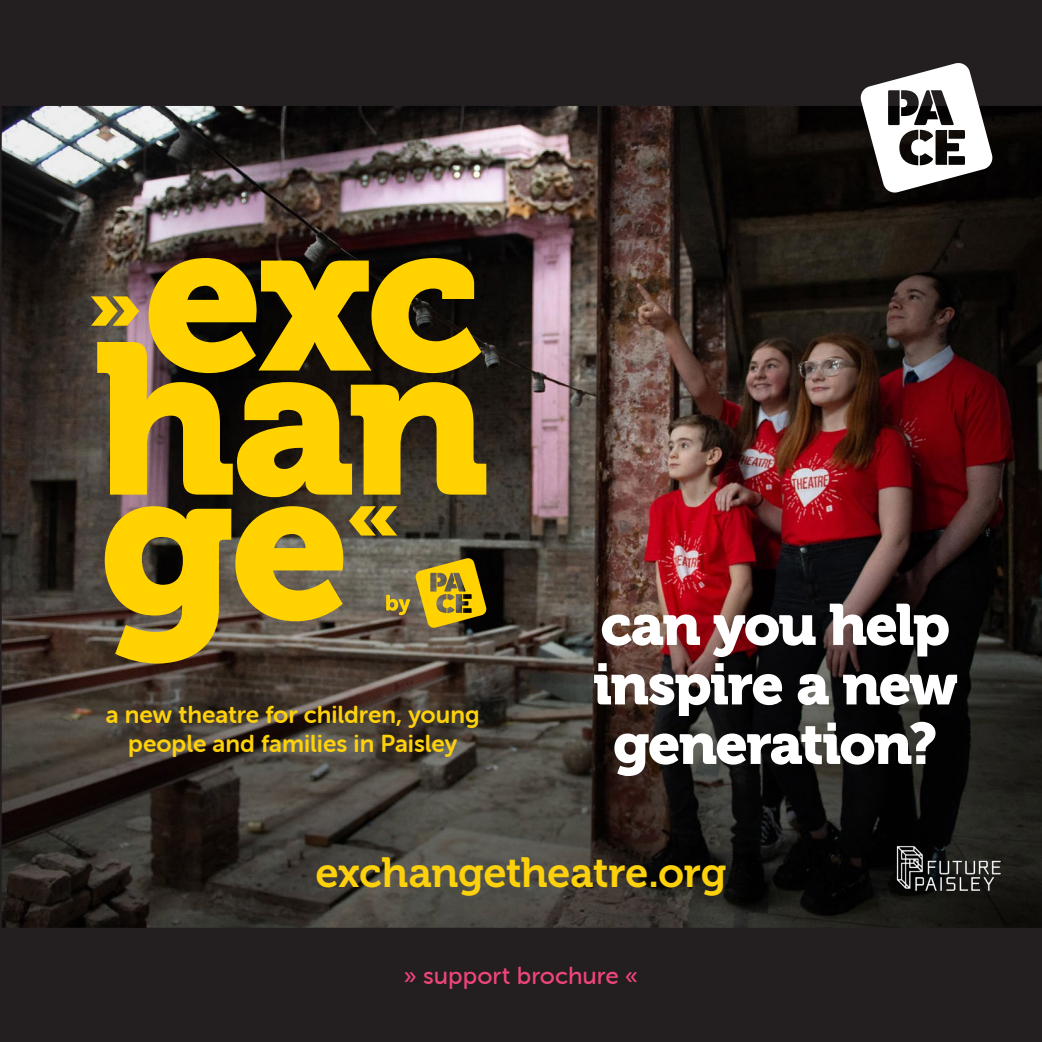
<style>
.page{position:relative;width:1042px;height:1042px;background:#231f20}
.page>*{position:absolute;margin:0;border:0;box-sizing:border-box;transform-origin:0 0}
.t1{font:57.75px/59.5px "Museo 900";letter-spacing:-.035em;color:#fff;text-align:center}
.t2{font:42px "Museo 700";letter-spacing:-.01em;color:#fdd10b}
.t3{font:24.5px/29.4px "Museo Sans Rounded 700";color:#fdd10b;text-align:center}
.t4{font:24.5px "Museo Sans Rounded 500";color:#f0457a}
</style>
<div class="page">
<img style="left:1px;top:106px;width:1041px;height:822px">
<svg style="left:105px;top:506px;width:238px;height:157px;background:#b5971a"></svg>
<svg style="left:349px;top:506px;width:48px;height:29px"></svg>
<svg style="left:91px;top:258px;width:395px;height:239px;background:#a88a0d"></svg>
<svg style="left:386px;top:557px;width:100px;height:71px;background:#9b852c"></svg>
<svg style="left:861px;top:63px;width:131px;height:130px"></svg>
<img style="left:890px;top:838px;width:117px;height:61px">
<p class="t3" style="left:106px;top:700px;width:375px">a new theatre for children, young people and families in Paisley</p>
<p class="t1" style="left:593px;top:595px;width:366px">can you help inspire a new generation?</p>
<p class="t2" style="left:315px;top:848px;width:413px">exchangetheatre.org</p>
<p class="t4" style="left:404px;top:962px;width:236px">» support brochure «</p>
</div>
